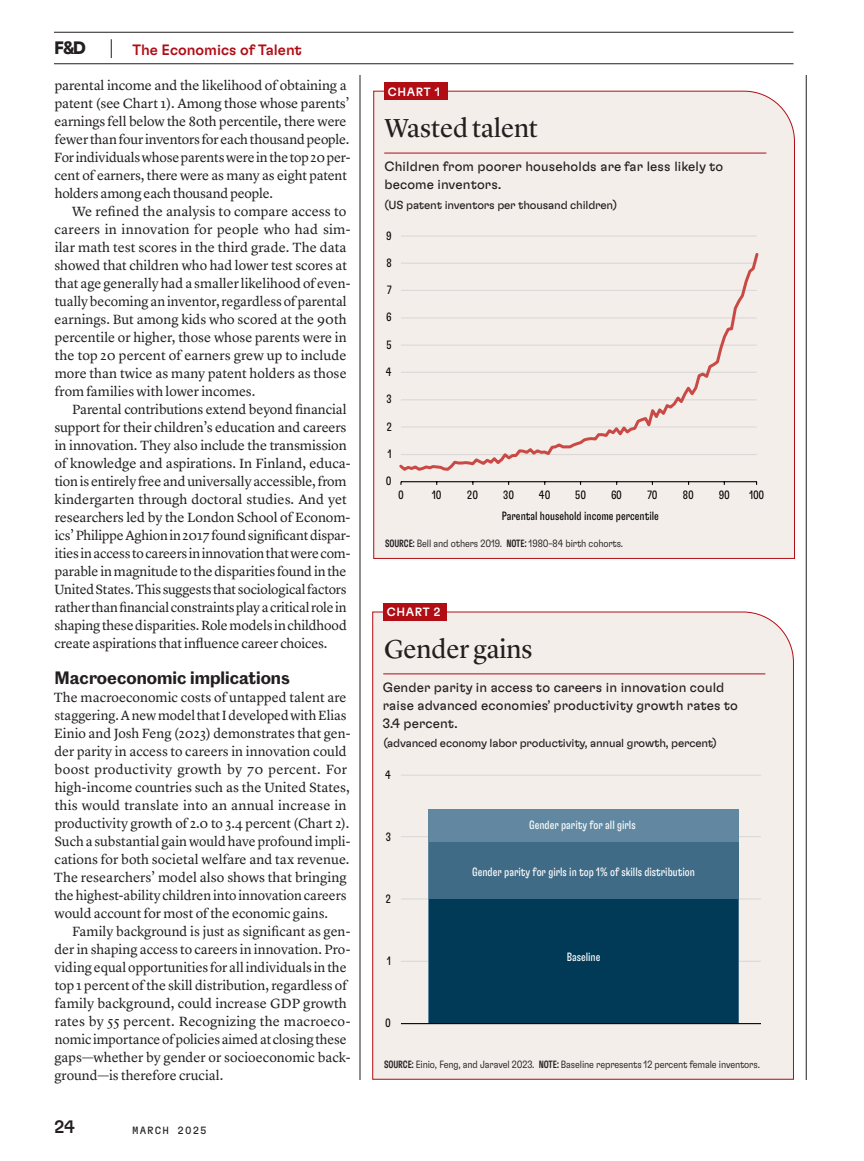
<style>
.page{position:relative;width:864px;height:1161px;background:#fff}
.page>*{position:absolute;margin:0;border:0;box-sizing:border-box;transform-origin:0 0}
.t1{font:27px "Lyon Display";color:#231f20}
.t2{font:700 18px "GT Flexa";color:#231f20}
.t3{font:500 18px "GT Flexa";color:#231f20}
.t4{font:600 16.5px "Caslon Doric";color:#231f20}
.t5{font:500 15px "GT Flexa";color:#b00d15}
.t6{font:13.8px/18px "Lyon Text";letter-spacing:-.005em;color:#231f20}
.t7{font:13.5px/18px "GT Flexa";letter-spacing:.01em;color:#231f20}
.t8{font:extra-condensed 12px "GT Flexa";color:#fff}
.t9{font:extra-condensed 12px "GT Flexa";color:#040503}
.t10{font:500 12px "GT Flexa";letter-spacing:.05em;color:#fff}
.t11{font:11.7px "GT Flexa";letter-spacing:-.015em;color:#231f20}
.t12{font:300 condensed 10.5px "GT Flexa";letter-spacing:-.01em;color:#231f20}
.t13{font:10.5px "GT Flexa Mono";letter-spacing:.1em;color:#231f20}
.s1{font-weight:500;font-stretch:extra-condensed}
</style>
<div class="page">
<svg style="left:111px;top:39px;width:1px;height:19px"></svg>
<hr style="left:54px;top:32px;width:740px;height:1px;background:#231f20">
<hr style="left:54px;top:63px;width:740px;height:1px;background:#231f20">
<hr style="left:806px;top:75px;width:1px;height:1005px;background:#231f20">
<hr style="left:360px;top:75px;width:1px;height:1005px;background:#231f20">
<div style="left:373px;top:90px;width:422px;height:469px;background:#f4eeea"></div>
<div style="left:384px;top:82px;width:64px;height:18px;background:#b00d15"></div>
<hr style="left:401px;top:235px;width:356px;height:2px;background:#dad9d8">
<hr style="left:401px;top:481px;width:356px;height:1px;background:#040503">
<svg style="left:397px;top:251px;width:364px;height:222px;background:#f2e9e5"></svg>
<div style="left:372px;top:611px;width:422px;height:469px;background:#f4eeea"></div>
<div style="left:383px;top:603px;width:64px;height:18px;background:#b00d15"></div>
<hr style="left:401px;top:775px;width:360px;height:1px;background:#dad9d8">
<hr style="left:401px;top:836px;width:360px;height:1px;background:#dad9d8">
<hr style="left:401px;top:898px;width:360px;height:2px;background:#dad9d8">
<hr style="left:401px;top:961px;width:360px;height:1px;background:#dad9d8">
<div style="left:428px;top:809px;width:311px;height:215px;background:#6188a0"></div>
<div style="left:429px;top:842px;width:309px;height:181px;background:#406b87"></div>
<div style="left:429px;top:899px;width:309px;height:125px;background:#013a57"></div>
<hr style="left:401px;top:1023px;width:360px;height:1px;background:#040503">
<h2 class="t2" style="left:54px;top:37px;width:33px">F&amp;D</h2>
<p class="t5" style="left:132px;top:40px;width:171px">The Economics of Talent</p>
<p class="t6" style="left:54px;top:75px;width:298px">parental income and the likelihood of obtaining a patent (see Chart 1). Among those whose parents’ earnings fell below the 80th percentile, there were fewer than four inventors for each thousand people.<br>For individuals whose parents were in the top 20 per&shy;cent of earners, there were as many as eight patent holders among each thousand people.</p>
<p class="t6" style="left:54px;top:201px;width:298px;text-indent:18px">We refined the analysis to compare access to careers in innovation for people who had sim&shy;ilar math test scores in the third grade. The data showed that children who had lower test scores at that age generally had a smaller likelihood of even&shy;tually becoming an inventor, regardless of parental earnings. But among kids who scored at the 90th percentile or higher, those whose parents were in the top 20 percent of earners grew up to include more than twice as many patent holders as those from families with lower incomes.</p>
<p class="t6" style="left:54px;top:399px;width:298px;text-indent:18px">Parental contributions extend beyond financial support for their children’s education and careers in innovation. They also include the transmission of knowledge and aspirations. In Finland, educa&shy;tion is entirely free and universally accessible, from kindergarten through doctoral studies. And yet researchers led by the London School of Econom&shy;ics’ Philippe Aghion in 2017 found significant dispar&shy;ities in access to careers in innovation that were com&shy;parable in magnitude to the disparities found in the United States. This suggests that sociological factors rather than financial constraints play a critical role in shaping these disparities. Role models in childhood create aspirations that influence career choices.</p>
<p class="t4" style="left:55px;top:665px;width:237px">Macroeconomic implications</p>
<p class="t6" style="left:54px;top:687px;width:298px">The macroeconomic costs of untapped talent are staggering. A new model that I developed with Elias Einio and Josh Feng (2023) demonstrates that gen&shy;der parity in access to careers in innovation could boost productivity growth by 70 percent. For high-income countries such as the United States, this would translate into an annual increase in productivity growth of 2.0 to 3.4 percent (Chart 2).<br>Such a substantial gain would have profound impli&shy;cations for both societal welfare and tax revenue.<br>The researchers’ model also shows that bringing the highest-ability children into innovation careers would account for most of the economic gains.</p>
<p class="t6" style="left:54px;top:921px;width:298px;text-indent:18px">Family background is just as significant as gen&shy;der in shaping access to careers in innovation. Pro&shy;viding equal opportunities for all individuals in the top 1 percent of the skill distribution, regardless of family background, could increase GDP growth rates by 55 percent. Recognizing the macroeco&shy;nomic importance of policies aimed at closing these gaps—whether by gender or socioeconomic back&shy;ground—is therefore crucial.</p>
<h2 class="t3" style="left:55px;top:1116px;width:22px">24</h2>
<p class="t13" style="left:132px;top:1124px;width:76px">MARCH 2025</p>
<p class="t10" style="left:388px;top:84px;width:54px">CHART 1</p>
<h1 class="t1" style="left:385px;top:107px;width:155px">Wasted talent</h1>
<p class="t7" style="left:384px;top:157px;width:340px">Children from poorer households are far less likely to become inventors.</p>
<p class="t11" style="left:384px;top:198px;width:234px">(US patent inventors per thousand children)</p>
<p class="t9" style="left:386px;top:228px;width:7px">9</p>
<p class="t9" style="left:386px;top:256px;width:7px">8</p>
<p class="t9" style="left:387px;top:283px;width:6px">7</p>
<p class="t9" style="left:386px;top:310px;width:7px">6</p>
<p class="t9" style="left:387px;top:337px;width:7px">5</p>
<p class="t9" style="left:386px;top:365px;width:7px">4</p>
<p class="t9" style="left:386px;top:392px;width:7px">3</p>
<p class="t9" style="left:387px;top:419px;width:6px">2</p>
<p class="t9" style="left:388px;top:447px;width:5px">1</p>
<p class="t9" style="left:386px;top:474px;width:7px">0</p>
<p class="t9" style="left:398px;top:487px;width:7px">0</p>
<p class="t9" style="left:432px;top:487px;width:11px">10</p>
<p class="t9" style="left:467px;top:487px;width:13px">20</p>
<p class="t9" style="left:503px;top:487px;width:13px">30</p>
<p class="t9" style="left:539px;top:487px;width:13px">40</p>
<p class="t9" style="left:575px;top:487px;width:13px">50</p>
<p class="t9" style="left:611px;top:487px;width:13px">60</p>
<p class="t9" style="left:647px;top:487px;width:12px">70</p>
<p class="t9" style="left:683px;top:487px;width:13px">80</p>
<p class="t9" style="left:719px;top:487px;width:13px">90</p>
<p class="t9" style="left:750px;top:487px;width:16px">100</p>
<p class="t9" style="left:502px;top:509px;width:159px">Parental household income percentile</p>
<p class="t12" style="left:385px;top:537px;width:240px"><span class="s1">SOURCE:</span> Bell and others 2019. <span class="s1">NOTE:</span> 1980–84 birth cohorts.</p>
<p class="t10" style="left:387px;top:605px;width:55px">CHART 2</p>
<h1 class="t1" style="left:384px;top:628px;width:150px">Gender gains</h1>
<p class="t7" style="left:383px;top:678px;width:357px">Gender parity in access to careers in innovation could raise advanced economies’ productivity growth rates to<br>3.4 percent.</p>
<p class="t11" style="left:383px;top:736px;width:335px">(advanced economy labor productivity, annual growth, percent)</p>
<p class="t9" style="left:385px;top:768px;width:7px">4</p>
<p class="t9" style="left:386px;top:830px;width:7px">3</p>
<p class="t9" style="left:386px;top:892px;width:6px">2</p>
<p class="t9" style="left:387px;top:954px;width:5px">1</p>
<p class="t9" style="left:385px;top:1016px;width:7px">0</p>
<p class="t8" style="left:529px;top:818px;width:108px">Gender parity for all girls</p>
<p class="t8" style="left:472px;top:865px;width:224px">Gender parity for girls in top 1% of skills distribution</p>
<p class="t8" style="left:567px;top:950px;width:35px">Baseline</p>
<p class="t12" style="left:384px;top:1058px;width:377px"><span class="s1">SOURCE:</span> Einio, Feng, and Jaravel 2023. <span class="s1">NOTE:</span> Baseline represents 12 percent female inventors.</p>
</div>
